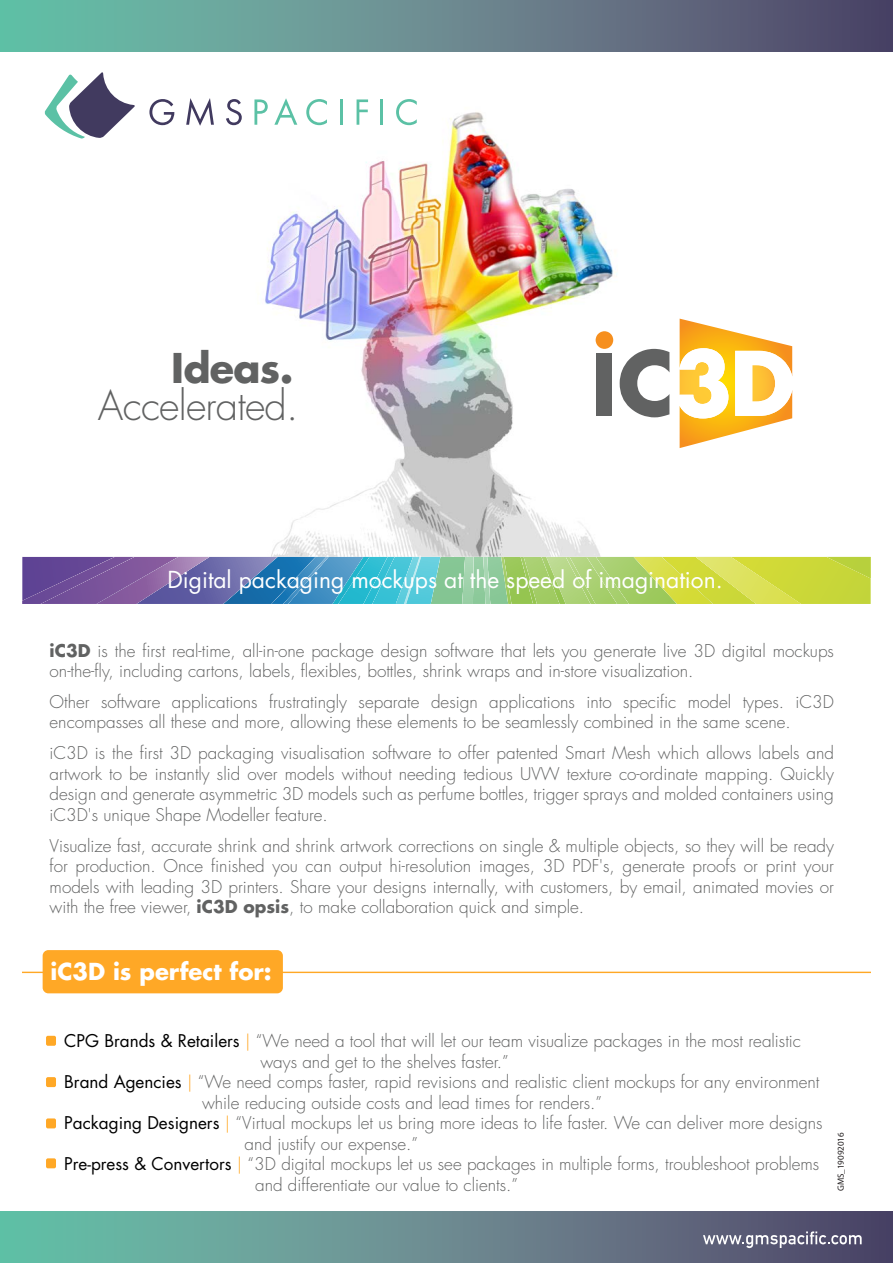
<style>
.page{position:relative;width:893px;height:1263px;background:#fff}
.page>*{position:absolute;margin:0;border:0;box-sizing:border-box;transform-origin:0 0}
.t1{font:300 39.9px "Futura Std";letter-spacing:-.02em;color:#616262}
.t2{font:700 39.9px "Futura Std";letter-spacing:-.02em;color:#616262}
.t3{font:22.8px "Futura Std";color:#fff}
.t4{font:700 22.8px "Futura Std";color:#fff}
.t5{font:300 17.1px/20.5px "Futura Std";color:#616262}
.t6{font:9px "Myriad Pro";color:#231f20}
.s1{font-weight:700}
.s2{font-weight:400;color:#000}
.s3{color:#ffa826}
</style>
<div class="page">
<hr style="left:22px;top:972px;width:849px;height:1px;background:#ffa826">
<div style="left:46px;top:1036px;width:10px;height:10px;background:#ffa826;border-radius:2px"></div>
<div style="left:43px;top:950px;width:240px;height:43px;background:#ffa826;border-radius:6px"></div>
<img style="left:232px;top:99px;width:419px;height:457px">
<svg style="left:596px;top:331px;width:17px;height:18px"></svg>
<div style="left:597px;top:353px;width:15px;height:63px;background:#616262"></div>
<svg style="left:620px;top:349px;width:49px;height:68px"></svg>
<svg style="left:680px;top:319px;width:112px;height:129px"></svg>
<svg style="left:22px;top:557px;width:849px;height:47px;background:#8aa888"></svg>
<div style="left:46px;top:1077px;width:10px;height:10px;background:#ffa826;border-radius:2px"></div>
<div style="left:46px;top:1118px;width:10px;height:10px;background:#ffa826;border-radius:2px"></div>
<div style="left:46px;top:1158px;width:10px;height:10px;background:#ffa826;border-radius:2px"></div>
<svg style="left:0;top:1212px;width:893px;height:51px;background:#648a8e"></svg>
<svg style="left:0;top:0;width:893px;height:51px;background:#63868c"></svg>
<svg style="left:149px;top:99px;width:25px;height:26px"></svg>
<svg style="left:186px;top:98px;width:28px;height:28px"></svg>
<svg style="left:226px;top:99px;width:16px;height:26px"></svg>
<svg style="left:254px;top:99px;width:14px;height:26px"></svg>
<svg style="left:274px;top:98px;width:23px;height:27px"></svg>
<svg style="left:306px;top:99px;width:21px;height:26px"></svg>
<hr style="left:340px;top:99px;width:2px;height:26px;background:#5bc1a5">
<svg style="left:357px;top:99px;width:11px;height:26px"></svg>
<hr style="left:381px;top:99px;width:2px;height:26px;background:#5bc1a5">
<svg style="left:396px;top:99px;width:21px;height:26px"></svg>
<svg style="left:45px;top:72px;width:90px;height:67px"></svg>
<svg style="left:703px;top:1231px;width:159px;height:17px;background:#7e7d93"></svg>
<h1 class="t2" style="left:171px;top:342px;width:124px">Ideas.</h1>
<h1 class="t1" style="left:98px;top:381px;width:202px">Accelerated.</h1>
<h2 class="t3" style="left:167px;top:565px;width:557px">Digital packaging mockups at the speed of imagination.</h2>
<p class="t5" style="left:50px;top:640px;width:786px"><span class="s1">iC3D</span> is the first real-time, all-in-one package design software that lets you generate live 3D digital mockups on-the-fly, including cartons, labels, flexibles, bottles, shrink wraps and in-store visualization.</p>
<p class="t5" style="left:50px;top:692px;width:786px">Other software applications frustratingly separate design applications into specific model types. iC3D encompasses all these and more, allowing these elements to be seamlessly combined in the same scene.</p>
<p class="t5" style="left:50px;top:743px;width:786px;text-align:justify">iC3D is the first 3D packaging visualisation software to offer patented Smart Mesh which allows labels and artwork to be instantly slid over models without needing tedious UVW texture co-ordinate mapping. Quickly design and generate asymmetric 3D models such as perfume bottles, trigger sprays and molded containers using iC3D's unique Shape Modeller feature.</p>
<p class="t5" style="left:50px;top:835px;width:786px;text-align:justify">Visualize fast, accurate shrink and shrink artwork corrections on single &amp; multiple objects, so they will be ready for production. Once finished you can output hi-resolution images, 3D PDF's, generate proofs or print your models with leading 3D printers. Share your designs internally, with customers, by email, animated movies or with the free viewer, <span class="s1">iC3D opsis</span>, to make collaboration quick and simple.</p>
<h2 class="t4" style="left:51px;top:956px;width:223px">iC3D is perfect for:</h2>
<p class="t5" style="left:64px;top:1031px;width:738px"><span class="s2">CPG Brands &amp; Retailers</span> <span class="s3">|</span> “We need a tool that will let our team visualize packages in the most realistic</p>
<p class="t5" style="left:260px;top:1051px;width:250px">ways and get to the shelves faster.”</p>
<p class="t5" style="left:64px;top:1072px;width:757px"><span class="s2">Brand Agencies</span> <span class="s3">|</span> “We need comps faster, rapid revisions and realistic client mockups for any environment</p>
<p class="t5" style="left:202px;top:1092px;width:402px">while reducing outside costs and lead times for renders.”</p>
<p class="t5" style="left:64px;top:1113px;width:760px"><span class="s2">Packaging Designers</span> <span class="s3">|</span> “Virtual mockups let us bring more ideas to life faster. We can deliver more designs</p>
<p class="t5" style="left:244px;top:1133px;width:175px">and justify our expense.”</p>
<p class="t5" style="left:64px;top:1154px;width:756px"><span class="s2">Pre-press &amp; Convertors</span> <span class="s3">|</span> “3D digital mockups let us see packages in multiple forms, troubleshoot problems</p>
<p class="t5" style="left:255px;top:1175px;width:265px">and differentiate our value to clients.”</p>
<p class="t6" style="left:835px;top:1191px;width:60px;rotate:-90deg">GMS_19092016</p>
</div>
